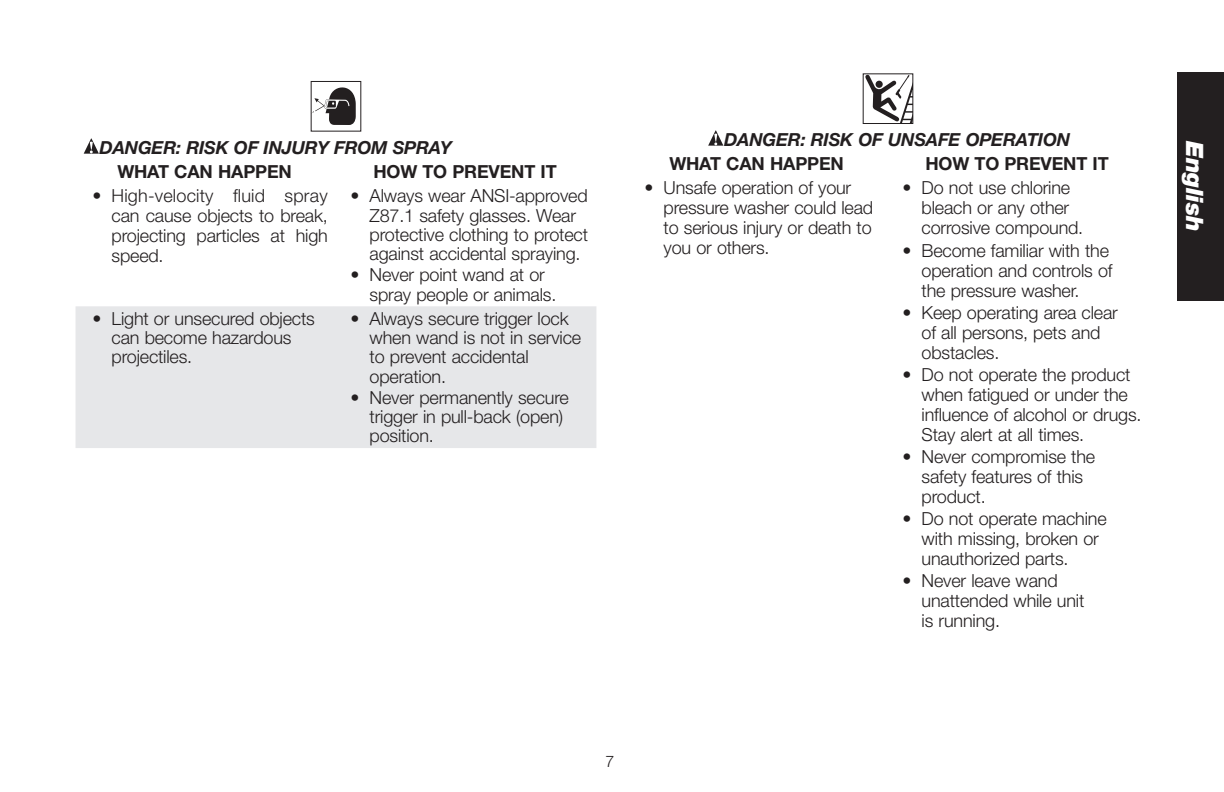
<style>
.page{position:relative;width:1224px;height:792px;background:#fff}
.page>*{position:absolute;margin:0;border:0;box-sizing:border-box;transform-origin:0 0}
.t1{font:italic 900 24px "Helvetica Neue LT Std";color:#fff}
._04-BodyList{font:300 18px/20px "Helvetica Neue LT Std";letter-spacing:-.01em;color:#231f20}
._10-Warning_Caution{font:italic 700 18px "Helvetica Neue LT Std";letter-spacing:-.01em;color:#231f20}
._02-Subhead{font:700 18px "Helvetica Neue LT Std";letter-spacing:-.01em;color:#231f20}
.t2{font:300 16px "Helvetica Neue LT Std";color:#231f20}
</style>
<div class="page">
<div style="left:1177px;top:72px;width:47px;height:228px;background:#231f20"></div>
<div style="left:76px;top:306px;width:520px;height:142px;background:#e6e7e9"></div>
<svg style="left:313px;top:87px;width:43px;height:38px"></svg>
<svg style="left:84px;top:138px;width:15px;height:16px"></svg>
<svg style="left:865px;top:75px;width:46px;height:47px"></svg>
<div style="left:863px;top:73px;width:50px;height:51px;border:1px solid #231f20"></div>
<svg style="left:708px;top:130px;width:15px;height:16px"></svg>
<p class="_10-Warning_Caution" style="left:100px;top:136px;width:354px">DANGER: RISK OF INJURY FROM SPRAY</p>
<p class="_02-Subhead" style="left:117px;top:160px;width:176px">WHAT CAN HAPPEN</p>
<p class="_02-Subhead" style="left:373px;top:160px;width:185px">HOW TO PREVENT IT</p>
<p class="_04-BodyList" style="left:112px;top:186px;width:218px;text-align:justify;text-indent:-19px">• High-velocity fluid spray can cause objects to break, projecting particles at high speed.</p>
<p class="_04-BodyList" style="left:370px;top:186px;width:220px;line-height:19.2px;text-indent:-19px">• Always wear ANSI-approved<br>Z87.1 safety glasses. Wear protective clothing to protect against accidental spraying.</p>
<p class="_04-BodyList" style="left:370px;top:265px;width:188px;line-height:19.2px;text-indent:-19px">• Never point wand at or spray people or animals.</p>
<p class="_04-BodyList" style="left:112px;top:309px;width:205px;line-height:19.2px;text-indent:-19px">• Light or unsecured objects can become hazardous projectiles.</p>
<p class="_04-BodyList" style="left:370px;top:309px;width:213px;line-height:19.2px;text-indent:-19px">• Always secure trigger lock when wand is not in service to prevent accidental operation.</p>
<p class="_04-BodyList" style="left:370px;top:388px;width:201px;line-height:19.2px;text-indent:-19px">• Never permanently secure trigger in pull-back (open) position.</p>
<p class="_10-Warning_Caution" style="left:724px;top:128px;width:348px">DANGER: RISK OF UNSAFE OPERATION</p>
<p class="_02-Subhead" style="left:669px;top:152px;width:176px">WHAT CAN HAPPEN</p>
<p class="_02-Subhead" style="left:925px;top:152px;width:185px">HOW TO PREVENT IT</p>
<p class="_04-BodyList" style="left:664px;top:178px;width:211px;text-indent:-19px">• Unsafe operation of your pressure washer could lead to serious injury or death to you or others.</p>
<p class="_04-BodyList" style="left:922px;top:178px;width:163px;text-indent:-19px">• Do not use chlorine bleach or any other corrosive compound.</p>
<p class="_04-BodyList" style="left:922px;top:240px;width:192px;text-indent:-19px">• Become familiar with the operation and controls of the pressure washer.</p>
<p class="_04-BodyList" style="left:922px;top:302px;width:198px;text-indent:-19px">• Keep operating area clear of all persons, pets and obstacles.</p>
<p class="_04-BodyList" style="left:922px;top:364px;width:221px;text-indent:-19px">• Do not operate the product when fatigued or under the influence of alcohol or drugs.<br>Stay alert at all times.</p>
<p class="_04-BodyList" style="left:922px;top:446px;width:175px;text-indent:-19px">• Never compromise the safety features of this product.</p>
<p class="_04-BodyList" style="left:922px;top:508px;width:187px;text-indent:-19px">• Do not operate machine with missing, broken or unauthorized parts.</p>
<p class="_04-BodyList" style="left:922px;top:571px;width:164px;text-indent:-19px">• Never leave wand unattended while unit is running.</p>
<h1 class="t1" style="left:1210px;top:141px;width:92px;rotate:90deg">English</h1>
<p class="t2" style="left:606px;top:752px;width:10px">7</p>
</div>
